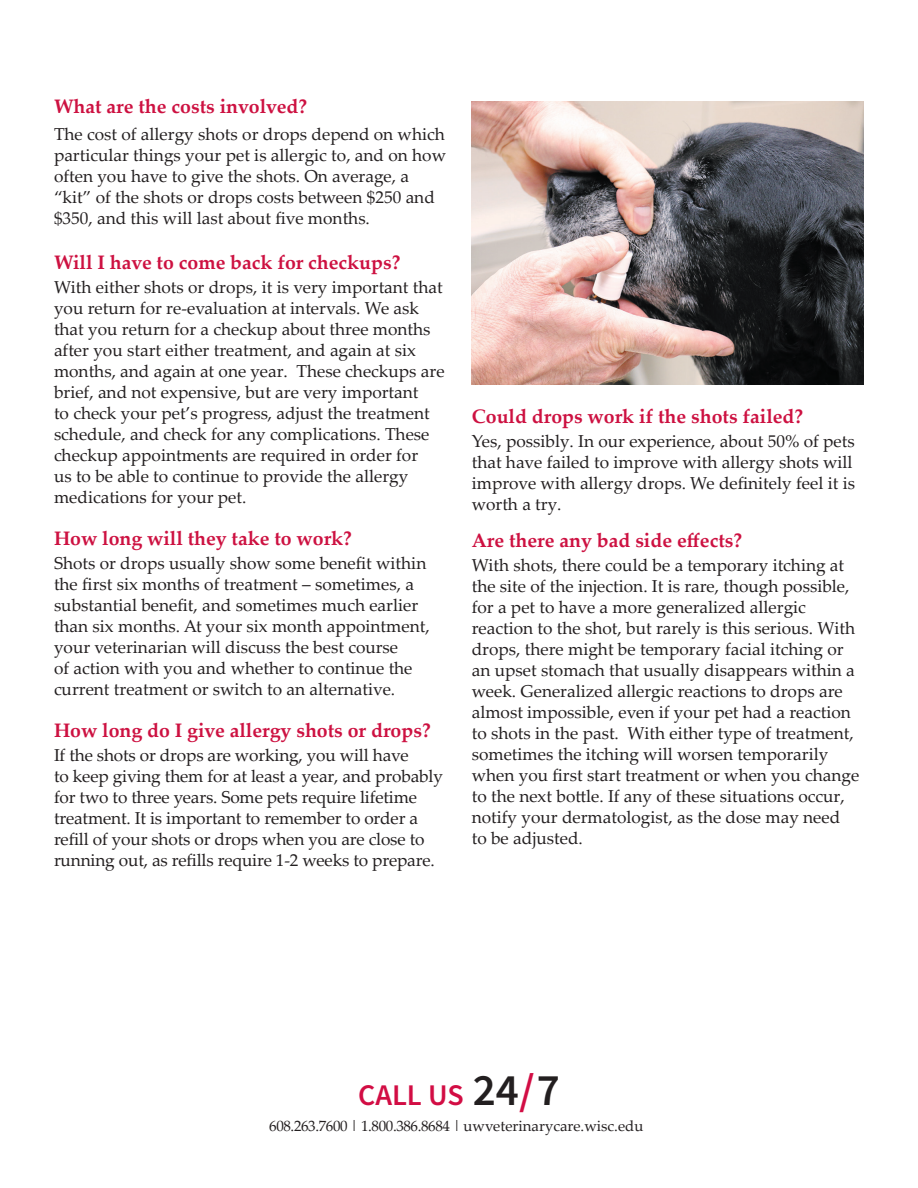
<style>
.page{position:relative;width:918px;height:1188px;background:#fff}
.page>*{position:absolute;margin:0;border:0;box-sizing:border-box;transform-origin:0 0}
.t1{font:600 30px "Source Sans Pro";color:#d20d44}
.subheads{font:700 19.5px "Palatino Linotype";color:#cd1141}
.subheads-2{font:17.25px/21px "Palatino Linotype";color:#231f20}
.t2{font:15px "Palatino Linotype";color:#231f20}
.s1{font-size:45px;color:#231f20}
.s2{font-size:45px}
</style>
<div class="page">
<img style="left:472px;top:101px;width:392px;height:283px">
<p class="subheads" style="left:54px;top:93px;width:255px">What are the costs involved?</p>
<p class="subheads-2" style="left:54px;top:123px;width:394px">The cost of allergy shots or drops depend on which particular things your pet is allergic to, and on how often you have to give the shots. On average, a “kit” of the shots or drops costs between $250 and $350, and this will last about five months.</p>
<p class="subheads" style="left:54px;top:249px;width:348px">Will I have to come back for checkups?</p>
<p class="subheads-2" style="left:54px;top:276px;width:392px">With either shots or drops, it is very important that you return for re-evaluation at intervals. We ask that you return for a checkup about three months after you start either treatment, and again at six months, and again at one year. These checkups are brief, and not expensive, but are very important<br>to check your pet’s progress, adjust the treatment schedule, and check for any complications. These checkup appointments are required in order for<br>us to be able to continue to provide the allergy medications for your pet.</p>
<p class="subheads" style="left:54px;top:525px;width:299px">How long will they take to work?</p>
<p class="subheads-2" style="left:54px;top:552px;width:377px">Shots or drops usually show some benefit within the first six months of treatment – sometimes, a substantial benefit, and sometimes much earlier than six months. At your six month appointment, your veterinarian will discuss the best course<br>of action with you and whether to continue the current treatment or switch to an alternative.</p>
<p class="subheads" style="left:54px;top:717px;width:378px">How long do I give allergy shots or drops?</p>
<p class="subheads-2" style="left:54px;top:744px;width:390px">If the shots or drops are working, you will have<br>to keep giving them for at least a year, and probably for two to three years. Some pets require lifetime treatment. It is important to remember to order a refill of your shots or drops when you are close to running out, as refills require 1-2 weeks to prepare.</p>
<p class="subheads" style="left:472px;top:402px;width:333px">Could drops work if the shots failed?</p>
<p class="subheads-2" style="left:472px;top:430px;width:385px">Yes, possibly. In our experience, about 50% of pets that have failed to improve with allergy shots will improve with allergy drops. We definitely feel it is worth a try.</p>
<p class="subheads" style="left:472px;top:527px;width:272px">Are there any bad side effects?</p>
<p class="subheads-2" style="left:472px;top:554px;width:389px">With shots, there could be a temporary itching at the site of the injection. It is rare, though possible, for a pet to have a more generalized allergic reaction to the shot, but rarely is this serious. With drops, there might be temporary facial itching or an upset stomach that usually disappears within a week. Generalized allergic reactions to drops are almost impossible, even if your pet had a reaction to shots in the past. With either type of treatment, sometimes the itching will worsen temporarily when you first start treatment or when you change to the next bottle. If any of these situations occur, notify your dermatologist, as the dose may need to be adjusted.</p>
<p class="t1" style="left:358px;top:1076px;width:203px">CALL US <span class="s1">24</span><span class="s2">/</span><span class="s1">7</span></p>
<p class="t2" style="left:269px;top:1116px;width:376px">608.263.7600 | 1.800.386.8684 | uwveterinarycare.wisc.edu</p>
</div>
